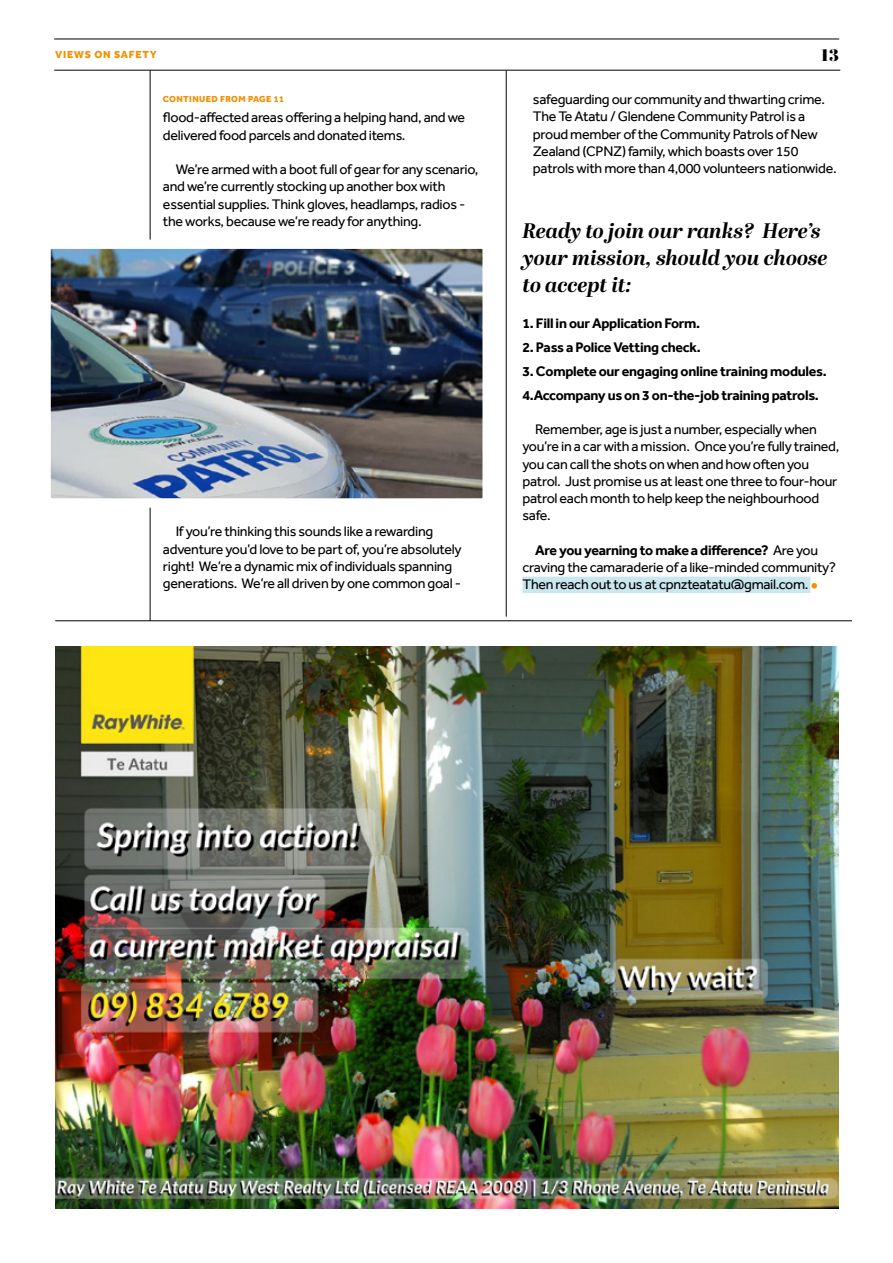
<style>
.page{position:relative;width:893px;height:1263px;background:#fff}
.page>*{position:absolute;margin:0;border:0;box-sizing:border-box;transform-origin:0 0}
.t1{font:italic 700 21px/27px "Abril Display";color:#000}
.t2{font:900 16.5px "Abril Display";color:#000}
.t3{font:14.25px/17.2px "Effra";letter-spacing:-.02em;color:#000}
.t4{font:700 14.25px/24px "Effra";letter-spacing:-.02em;color:#000}
.t5{font:800 10.5px "Effra";letter-spacing:.075em;color:#f39000}
.t6{font:800 9px "Effra";letter-spacing:.04em;color:#f39000}
.s1{font-weight:700}
</style>
<div class="page">
<hr style="left:54px;top:70px;width:786px;height:1px;background:#000">
<hr style="left:54px;top:39px;width:785px;height:1px;background:#000">
<hr style="left:55px;top:620px;width:797px;height:1px;background:#000">
<img style="left:55px;top:646px;width:784px;height:563px">
<hr style="left:506px;top:70px;width:1px;height:547px;background:#000">
<hr style="left:150px;top:70px;width:1px;height:551px;background:#000">
<img style="left:51px;top:250px;width:431px;height:248px">
<div style="left:41px;top:240px;width:451px;height:268px;border:9px solid #fff"></div>
<div style="left:522px;top:577px;width:288px;height:16px;background:#cae6ee"></div>
<p class="t5" style="left:55px;top:48px;width:103px">VIEWS ON SAFETY</p>
<p class="t2" style="left:821px;top:43px;width:19px">13</p>
<p class="t6" style="left:163px;top:93px;width:123px">CONTINUED FROM PAGE 11</p>
<p class="t3" style="left:533px;top:91px;width:305px">safeguarding our community and thwarting crime.<br>The Te Atatu / Glendene Community Patrol is a proud member of the Community Patrols of New Zealand (CPNZ) family, which boasts over 150 patrols with more than 4,000 volunteers nationwide.</p>
<p class="t3" style="left:163px;top:109px;width:304px">flood-affected areas offering a helping hand, and we delivered food parcels and donated items.</p>
<p class="t3" style="left:163px;top:161px;width:317px;text-indent:13px">We’re armed with a boot full of gear for any scenario, and we’re currently stocking up another box with essential supplies. Think gloves, headlamps, radios - the works, because we’re ready for anything.</p>
<h1 class="t1" style="left:522px;top:218px;width:307px">Ready to join our ranks? Here’s your mission, should you choose to accept it:</h1>
<p class="t4" style="left:522px;top:311px;width:179px">1. Fill in our Application Form.</p>
<p class="t4" style="left:522px;top:335px;width:180px">2. Pass a Police Vetting check.</p>
<p class="t4" style="left:522px;top:359px;width:306px">3. Complete our engaging online training modules.<br>4.Accompany us on 3 on-the-job training patrols.</p>
<p class="t3" style="left:522px;top:421px;width:318px;text-indent:13px">Remember, age is just a number, especially when you’re in a car with a mission. Once you’re fully trained, you can call the shots on when and how often you patrol. Just promise us at least one three to four-hour patrol each month to help keep the neighbourhood safe.</p>
<p class="t3" style="left:522px;top:541px;width:315px;text-indent:13px"><span class="s1">Are you yearning to make a difference?</span> Are you craving the camaraderie of a like-minded community?<br>Then reach out to us at cpnzteatatu@gmail.com.</p>
<p class="t3" style="left:163px;top:523px;width:300px;text-indent:13px">If you’re thinking this sounds like a rewarding adventure you’d love to be part of, you’re absolutely right! We’re a dynamic mix of individuals spanning generations. We’re all driven by one common goal -</p>
</div>
